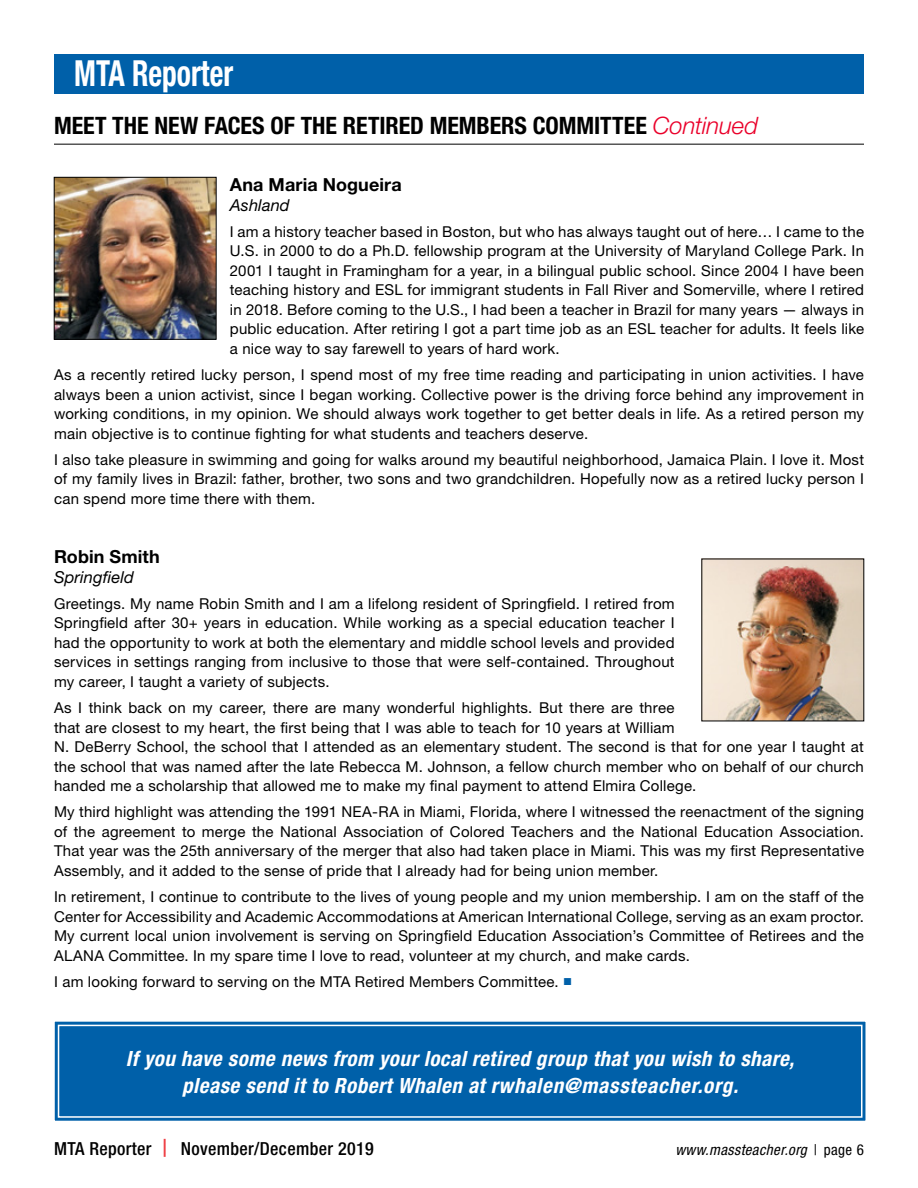
<style>
.page{position:relative;width:918px;height:1188px;background:#fff}
.page>*{position:absolute;margin:0;border:0;box-sizing:border-box;transform-origin:0 0}
.t1{font:700 condensed 36px "Helvetica Neue";color:#fff;scale:.82 1}
.t2{font:700 condensed 24px "Helvetica Neue";color:#000}
.t3{font:italic 700 condensed 21px/27px "Helvetica Neue";letter-spacing:.025em;color:#fff;text-align:center}
.t4{font:500 condensed 18px "Helvetica Neue";letter-spacing:.02em;color:#000}
.t5{font:700 18px "Helvetica Neue";letter-spacing:.005em;color:#000}
.t6{font:italic 16.5px "Helvetica Neue";letter-spacing:.005em;color:#000}
.t7{font:15px/19.5px "Helvetica Neue";letter-spacing:.015em;color:#000;text-align:justify}
.t8{font:italic condensed 15px "Helvetica Neue";letter-spacing:.03em;color:#000}
.s1{font-weight:300;font-style:italic;font-stretch:normal;color:#ea002a}
.s2{font-family:"Century Gothic";color:#0060a9}
.s3{font-stretch:normal;color:#ef3d42}
.s4{font-style:normal}
</style>
<div class="page">
<div style="left:54px;top:54px;width:810px;height:39px;background:#0060a9"></div>
<img style="left:704px;top:561px;width:158px;height:158px">
<hr style="left:54px;top:144px;width:810px;height:1px;background:#000">
<img style="left:56px;top:179px;width:158px;height:158px">
<div style="left:54px;top:177px;width:162px;height:162px;border:1px solid #000"></div>
<svg style="left:54px;top:1021px;width:812px;height:100px;background:#2a7ab7"></svg>
<div style="left:57px;top:1024px;width:806px;height:94px;background:#0060a9"></div>
<h1 class="t1" style="left:74px;top:52px;width:195px">MTA Reporter</h1>
<h2 class="t2" style="left:54px;top:111px;width:706px">MEET THE NEW FACES OF THE RETIRED MEMBERS COMMITTEE <span class="s1">Continued</span></h2>
<p class="t5" style="left:230px;top:174px;width:173px">Ana Maria Nogueira</p>
<p class="t6" style="left:230px;top:195px;width:61px">Ashland</p>
<p class="t7" style="left:230px;top:222px;width:636px">I am a history teacher based in Boston, but who has always taught out of here… I came to the U.S. in 2000 to do a Ph.D. fellowship program at the University of Maryland College Park. In 2001 I taught in Framingham for a year, in a bilingual public school. Since 2004 I have been teaching history and ESL for immigrant students in Fall River and Somerville, where I retired in 2018. Before coming to the U.S., I had been a teacher in Brazil for many years — always in public education. After retiring I got a part time job as an ESL teacher for adults. It feels like a nice way to say farewell to years of hard work.</p>
<p class="t7" style="left:54px;top:365px;width:812px">As a recently retired lucky person, I spend most of my free time reading and participating in union activities. I have always been a union activist, since I began working. Collective power is the driving force behind any improvement in working conditions, in my opinion. We should always work together to get better deals in life. As a retired person my main objective is to continue fighting for what students and teachers deserve.</p>
<p class="t7" style="left:54px;top:450px;width:812px">I also take pleasure in swimming and going for walks around my beautiful neighborhood, Jamaica Plain. I love it. Most of my family lives in Brazil: father, brother, two sons and two grandchildren. Hopefully now as a retired lucky person I can spend more time there with them.</p>
<p class="t5" style="left:54px;top:546px;width:107px">Robin Smith</p>
<p class="t6" style="left:54px;top:567px;width:81px">Springfield</p>
<p class="t7" style="left:54px;top:594px;width:622px">Greetings. My name Robin Smith and I am a lifelong resident of Springfield. I retired from Springfield after 30+ years in education. While working as a special education teacher I had the opportunity to work at both the elementary and middle school levels and provided services in settings ranging from inclusive to those that were self-contained. Throughout my career, I taught a variety of subjects.</p>
<p class="t7" style="left:54px;top:698px;width:812px;text-align:left">As I think back on my career, there are many wonderful highlights. But there are three<br>that are closest to my heart, the first being that I was able to teach for 10 years at William<br>N. DeBerry School, the school that I attended as an elementary student. The second is that for one year I taught at the school that was named after the late Rebecca M. Johnson, a fellow church member who on behalf of our church handed me a scholarship that allowed me to make my final payment to attend Elmira College.</p>
<p class="t7" style="left:54px;top:802px;width:812px">My third highlight was attending the 1991 NEA-RA in Miami, Florida, where I witnessed the reenactment of the signing of the agreement to merge the National Association of Colored Teachers and the National Education Association.<br>That year was the 25th anniversary of the merger that also had taken place in Miami. This was my first Representative Assembly, and it added to the sense of pride that I already had for being union member.</p>
<p class="t7" style="left:54px;top:887px;width:812px">In retirement, I continue to contribute to the lives of young people and my union membership. I am on the staff of the Center for Accessibility and Academic Accommodations at American International College, serving as an exam proctor.<br>My current local union involvement is serving on Springfield Education Association’s Committee of Retirees and the ALANA Committee. In my spare time I love to read, volunteer at my church, and make cards.</p>
<p class="t7" style="left:54px;top:972px;width:520px">I am looking forward to serving on the MTA Retired Members Committee. <span class="s2">■</span></p>
<h3 class="t3" style="left:126px;top:1045px;width:670px">If you have some news from your local retired group that you wish to share, please send it to Robert Whalen at rwhalen@massteacher.org.</h3>
<p class="t4" style="left:54px;top:1138px;width:321px">MTA Reporter <span class="s3">|</span> November/December 2019</p>
<p class="t8" style="left:676px;top:1141px;width:190px">www.massteacher.org <span class="s4">| page 6</span></p>
</div>
